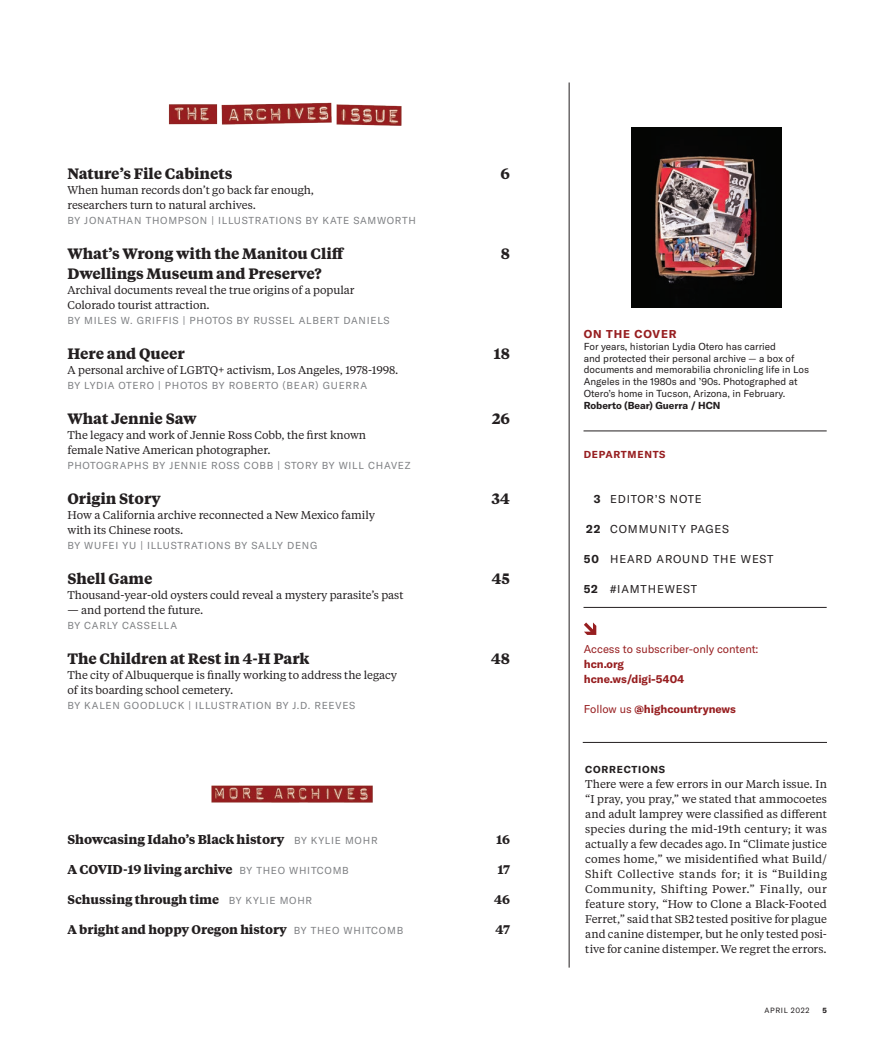
<style>
.page{position:relative;width:872px;height:1052px;background:#fff}
.page>*{position:absolute;margin:0;border:0;box-sizing:border-box;transform-origin:0 0}
.t1{font:700 15px "Tiempos Text";letter-spacing:-.005em;color:#231f20}
.t2{font:700 12.75px "Tiempos Text";letter-spacing:-.005em;color:#231f20}
.t3{font:700 12.5px "Tiempos Text";letter-spacing:-.005em;color:#231f20}
.t4{font:11.25px/15px "Tiempos Text";letter-spacing:-.005em;color:#231f20}
.t5{font:11.25px "GT America";letter-spacing:.075em;color:#231f20}
.t6{font:700 11.25px/15px "GT America";letter-spacing:-.005em;color:#971e20}
.t7{font:11.25px "GT America";letter-spacing:-.005em;color:#971e20}
.t8{font:700 11.25px "GT America";letter-spacing:.075em;color:#971e20}
.t9{font:10px "GT America";letter-spacing:.075em;color:#808285}
.t10{font:10px/11.9px "GT America";letter-spacing:-.005em;color:#231f20}
.t11{font:700 10px "GT America";letter-spacing:-.005em;color:#231f20}
.t12{font:700 10px "GT America";letter-spacing:.075em;color:#971e20}
.t13{font:700 10px "GT America";letter-spacing:.075em;color:#231f20}
.t14{font:7.5px "GT America";letter-spacing:.075em;color:#231f20}
.t15{font:700 7.5px "GT America";color:#231f20}
.s1{font-family:"GT America";font-weight:400;font-size:10px;color:#808285}
.s2{font-weight:700}
.s3{font-weight:400}
</style>
<div class="page">
<hr style="left:569px;top:82px;width:1px;height:886px;background:#231f20">
<svg style="left:584px;top:622px;width:12px;height:13px"></svg>
<hr style="left:583px;top:431px;width:244px;height:1px;background:#231f20">
<hr style="left:583px;top:607px;width:244px;height:1px;background:#231f20">
<hr style="left:583px;top:742px;width:244px;height:1px;background:#231f20">
<img style="left:169px;top:102px;width:233px;height:24px">
<img style="left:632px;top:128px;width:149px;height:180px">
<img style="left:211px;top:785px;width:162px;height:18px">
<h1 class="t1" style="left:68px;top:163px;width:166px">Nature’s File Cabinets</h1>
<h1 class="t1" style="left:501px;top:163px;width:11px">6</h1>
<p class="t4" style="left:68px;top:182px;width:248px">When human records don’t go back far enough, researchers turn to natural archives.</p>
<p class="t9" style="left:68px;top:215px;width:350px">BY JONATHAN THOMPSON | ILLUSTRATIONS BY KATE SAMWORTH</p>
<h1 class="t1" style="left:68px;top:243px;width:278px">What’s Wrong with the Manitou Cliff</h1>
<h1 class="t1" style="left:501px;top:243px;width:11px">8</h1>
<h1 class="t1" style="left:68px;top:263px;width:256px">Dwellings Museum and Preserve?</h1>
<p class="t4" style="left:68px;top:282px;width:288px">Archival documents reveal the true origins of a popular<br>Colorado tourist attraction.</p>
<p class="t9" style="left:68px;top:315px;width:324px">BY MILES W. GRIFFIS | PHOTOS BY RUSSEL ALBERT DANIELS</p>
<h1 class="t1" style="left:68px;top:343px;width:119px">Here and Queer</h1>
<h1 class="t1" style="left:494px;top:343px;width:18px">18</h1>
<p class="t4" style="left:68px;top:362px;width:332px">A personal archive of LGBTQ+ activism, Los Angeles, 1978-1998.</p>
<p class="t9" style="left:68px;top:380px;width:301px">BY LYDIA OTERO | PHOTOS BY ROBERTO (BEAR) GUERRA</p>
<h1 class="t1" style="left:68px;top:408px;width:131px">What Jennie Saw</h1>
<h1 class="t1" style="left:492px;top:408px;width:19px">26</h1>
<p class="t4" style="left:68px;top:427px;width:300px">The legacy and work of Jennie Ross Cobb, the first known female Native American photographer.</p>
<p class="t9" style="left:68px;top:460px;width:344px">PHOTOGRAPHS BY JENNIE ROSS COBB | STORY BY WILL CHAVEZ</p>
<h1 class="t1" style="left:68px;top:488px;width:95px">Origin Story</h1>
<h1 class="t1" style="left:492px;top:488px;width:20px">34</h1>
<p class="t4" style="left:68px;top:507px;width:309px">How a California archive reconnected a New Mexico family with its Chinese roots.</p>
<p class="t9" style="left:68px;top:540px;width:251px">BY WUFEI YU | ILLUSTRATIONS BY SALLY DENG</p>
<h1 class="t1" style="left:68px;top:568px;width:86px">Shell Game</h1>
<h1 class="t1" style="left:492px;top:568px;width:20px">45</h1>
<p class="t4" style="left:68px;top:587px;width:337px">Thousand-year-old oysters could reveal a mystery parasite’s past</p>
<p class="t4" style="left:68px;top:602px;width:137px">— and portend the future.</p>
<p class="t9" style="left:68px;top:620px;width:111px">BY CARLY CASSELLA</p>
<h1 class="t1" style="left:68px;top:648px;width:244px">The Children at Rest in 4-H Park</h1>
<h1 class="t1" style="left:491px;top:648px;width:20px">48</h1>
<p class="t4" style="left:68px;top:667px;width:331px">The city of Albuquerque is finally working to address the legacy of its boarding school cemetery.</p>
<p class="t9" style="left:68px;top:700px;width:289px">BY KALEN GOODLUCK | ILLUSTRATION BY J.D. REEVES</p>
<p class="t2" style="left:68px;top:831px;width:312px">Showcasing Idaho’s Black history <span class="s1">BY KYLIE MOHR</span></p>
<p class="t3" style="left:496px;top:831px;width:15px">16</p>
<p class="t2" style="left:68px;top:861px;width:283px">A COVID-19 living archive <span class="s1">BY THEO WHITCOMB</span></p>
<p class="t3" style="left:497px;top:861px;width:14px">17</p>
<p class="t3" style="left:68px;top:891px;width:246px">Schussing through time <span class="s1">BY KYLIE MOHR</span></p>
<p class="t3" style="left:494px;top:891px;width:18px">46</p>
<p class="t3" style="left:68px;top:921px;width:337px">A bright and hoppy Oregon history <span class="s1">BY THEO WHITCOMB</span></p>
<p class="t3" style="left:495px;top:921px;width:16px">47</p>
<p class="t8" style="left:584px;top:327px;width:94px">ON THE COVER</p>
<p class="t10" style="left:584px;top:340px;width:227px">For years, historian Lydia Otero has carried<br>and protected their personal archive — a box of documents and memorabilia chronicling life in Los Angeles in the 1980s and ’90s. Photographed at Otero’s home in Tucson, Arizona, in February.</p>
<p class="t11" style="left:584px;top:399px;width:138px">Roberto (Bear) Guerra / HCN</p>
<p class="t12" style="left:584px;top:448px;width:83px">DEPARTMENTS</p>
<p class="t5" style="left:594px;top:492px;width:110px"><span class="s2">3</span> EDITOR’S NOTE</p>
<p class="t5" style="left:586px;top:522px;width:144px"><span class="s2">22</span> COMMUNITY PAGES</p>
<p class="t5" style="left:584px;top:552px;width:191px"><span class="s2">50</span> HEARD AROUND THE WEST</p>
<p class="t5" style="left:584px;top:582px;width:115px"><span class="s2">52</span> #IAMTHEWEST</p>
<p class="t7" style="left:584px;top:642px;width:176px">Access to subscriber-only content:</p>
<p class="t6" style="left:584px;top:656px;width:102px">hcn.org hcne.ws/digi-5404</p>
<p class="t6" style="left:584px;top:701px;width:153px"><span class="s3">Follow us</span> @highcountrynews</p>
<p class="t13" style="left:585px;top:763px;width:81px">CORRECTIONS</p>
<p class="t4" style="left:585px;top:776px;width:243px;text-align:justify">There were a few errors in our March issue. In “I pray, you pray,” we stated that ammocoetes and adult lamprey were classified as different species during the mid-19th century; it was actually a few decades ago. In “Climate justice comes home,” we misidentified what Build/ Shift Collective stands for; it is “Building Community, Shifting Power.” Finally, our feature story, “How to Clone a Black-Footed Ferret,” said that SB2 tested positive for plague and canine distemper, but he only tested posi&shy;tive for canine distemper. We regret the errors.</p>
<p class="t14" style="left:765px;top:1005px;width:46px">APRIL 2022</p>
<p class="t15" style="left:822px;top:1005px;width:6px">5</p>
</div>
